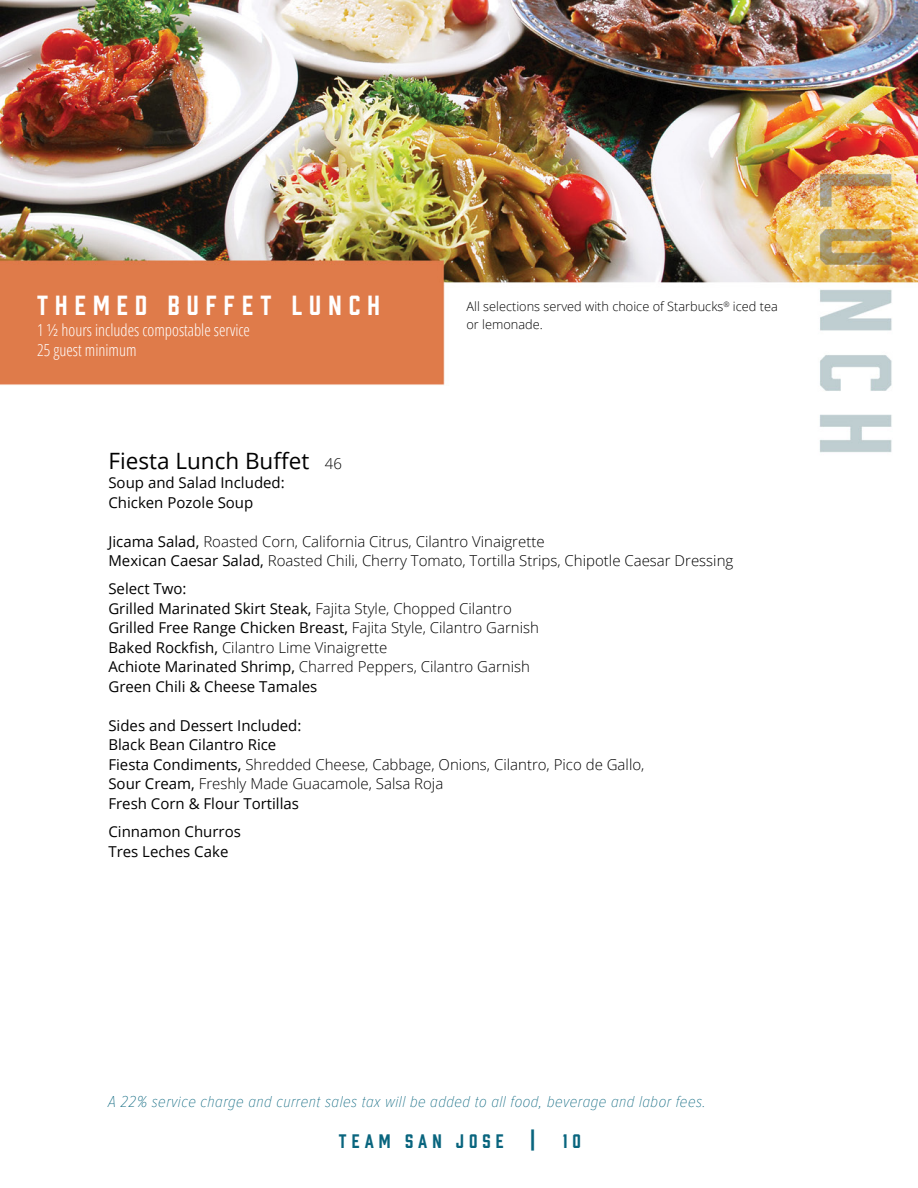
<style>
.page{position:relative;width:918px;height:1188px;background:#fff}
.page>*{position:absolute;margin:0;border:0;box-sizing:border-box;transform-origin:0 0}
.t1{font:25.5px "Prohibition";letter-spacing:.28em;color:#fff}
.t2{font:22.5px "Open Sans";color:#000}
.t3{font:21px "Prohibition";color:#09657e}
.t4{font:18px "Prohibition";letter-spacing:.28em;color:#09657e}
.t5{font:italic 100 condensed 16.5px "Proxima Nova";letter-spacing:.03em;color:#09657e}
.t6{font:300 condensed 16.5px/20.2px "Open Sans";color:#fff}
.t7{font:15px/19.5px "Open Sans";color:#000}
.t8{font:300 15px/19.5px "Open Sans";color:#000}
.t9{font:300 12.75px/18px "Open Sans";color:#000}
.s1{font-weight:300;font-size:15px}
.s2{font-weight:400}
.s3{font-weight:300}
</style>
<div class="page">
<img style="left:0;top:0;width:918px;height:453px">
<h1 class="t1" style="left:37px;top:288px;width:344px">THEMED BUFFET LUNCH</h1>
<p class="t6" style="left:37px;top:319px;width:214px">1 ½ hours includes compostable service<br>25 guest minimum</p>
<p class="t9" style="left:466px;top:297px;width:313px">All selections served with choice of Starbucks<sup>®</sup> iced tea or lemonade.</p>
<h2 class="t2" style="left:108px;top:445px;width:235px">Fiesta Lunch Buffet <span class="s1">46</span></h2>
<p class="t7" style="left:108px;top:472px;width:178px">Soup and Salad Included:<br>Chicken Pozole Soup</p>
<p class="t8" style="left:108px;top:531px;width:626px"><span class="s2">Jicama Salad,</span> Roasted Corn, California Citrus, Cilantro Vinaigrette<br><span class="s2">Mexican Caesar Salad,</span> Roasted Chili, Cherry Tomato, Tortilla Strips, Chipotle Caesar Dressing</p>
<p class="t7" style="left:108px;top:579px;width:432px">Select Two:<br>Grilled Marinated Skirt Steak, <span class="s3">Fajita Style, Chopped Cilantro </span>Grilled Free Range Chicken Breast, <span class="s3">Fajita Style, Cilantro Garnish </span>Baked Rockfish, <span class="s3">Cilantro Lime Vinaigrette<br></span>Achiote Marinated Shrimp, <span class="s3">Charred Peppers, Cilantro Garnish </span>Green Chili &amp; Cheese Tamales</p>
<p class="t7" style="left:108px;top:715px;width:537px">Sides and Dessert Included:<br>Black Bean Cilantro Rice<br>Fiesta Condiments, <span class="s3">Shredded Cheese, Cabbage, Onions, Cilantro, Pico de Gallo, </span>Sour Cream, <span class="s3">Freshly Made Guacamole, Salsa Roja<br></span>Fresh Corn &amp; Flour Tortillas</p>
<p class="t7" style="left:108px;top:822px;width:134px">Cinnamon Churros<br>Tres Leches Cake</p>
<p class="t5" style="left:108px;top:1092px;width:600px">A 22% service charge and current sales tax will be added to all food, beverage and labor fees.</p>
<p class="t4" style="left:339px;top:1129px;width:166px">TEAM SAN JOSE</p>
<h3 class="t3" style="left:531px;top:1126px;width:6px">|</h3>
<p class="t4" style="left:563px;top:1129px;width:20px">1 0</p>
</div>
